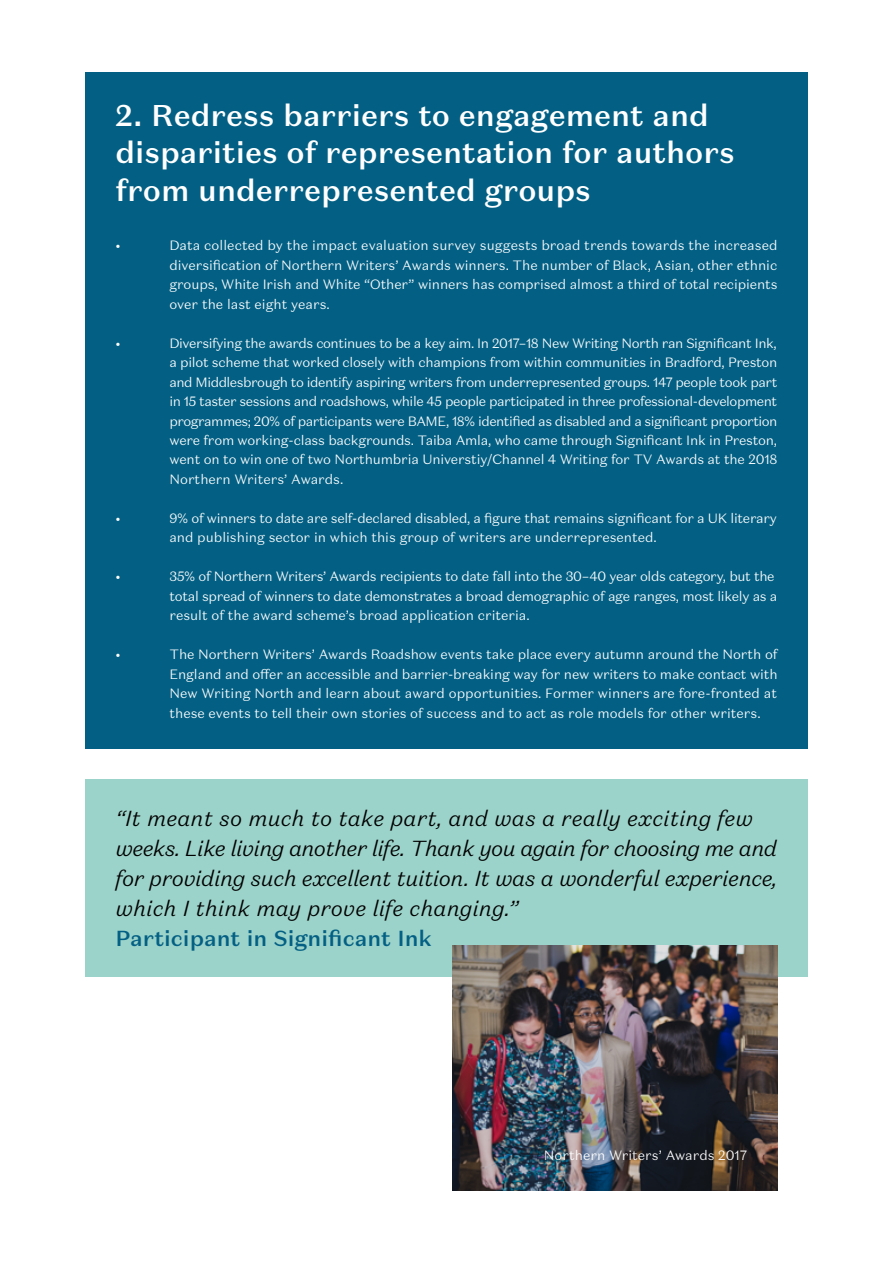
<style>
.page{position:relative;width:893px;height:1263px;background:#fff}
.page>*{position:absolute;margin:0;border:0;box-sizing:border-box;transform-origin:0 0}
.t1{font:500 30px/37.5px "Domaine Sans Text";color:#fff}
.t2{font:italic 300 21.75px/30px "Domaine Sans Text";letter-spacing:-.02em;color:#000}
.t3{font:500 21.75px "Domaine Sans Text";color:#036084}
.t4{font:300 13.5px/19.5px "Domaine Sans Text";letter-spacing:-.01em;color:#fff;text-align:justify}
</style>
<div class="page">
<div style="left:85px;top:72px;width:723px;height:676px;background:#036084"></div>
<div style="left:85px;top:779px;width:723px;height:197px;background:#9bd2c9"></div>
<img style="left:453px;top:946px;width:324px;height:245px">
<h1 class="t1" style="left:115px;top:96px;width:621px">2. Redress barriers to engagement and disparities of representation for authors from underrepresented groups</h1>
<p class="t4" style="left:115px;top:235px;width:7px">•</p>
<p class="t4" style="left:169px;top:235px;width:610px">Data collected by the impact evaluation survey suggests broad trends towards the increased diversification of Northern Writers’ Awards winners. The number of Black, Asian, other ethnic groups, White Irish and White “Other” winners has comprised almost a third of total recipients over the last eight years.</p>
<p class="t4" style="left:115px;top:333px;width:7px">•</p>
<p class="t4" style="left:169px;top:333px;width:610px">Diversifying the awards continues to be a key aim. In 2017–18 New Writing North ran Significant Ink, a pilot scheme that worked closely with champions from within communities in Bradford, Preston and Middlesbrough to identify aspiring writers from underrepresented groups. 147 people took part in 15 taster sessions and roadshows, while 45 people participated in three professional-development programmes; 20% of participants were BAME, 18% identified as disabled and a significant proportion were from working-class backgrounds. Taiba Amla, who came through Significant Ink in Preston, went on to win one of two Northumbria Universtiy/Channel 4 Writing for TV Awards at the 2018<br>Northern Writers’ Awards.</p>
<p class="t4" style="left:115px;top:508px;width:7px">•</p>
<p class="t4" style="left:169px;top:508px;width:609px">9% of winners to date are self-declared disabled, a figure that remains significant for a UK literary and publishing sector in which this group of writers are underrepresented.</p>
<p class="t4" style="left:115px;top:567px;width:7px">•</p>
<p class="t4" style="left:169px;top:567px;width:609px;text-align:left">35% of Northern Writers’ Awards recipients to date fall into the 30–40 year olds category, but the total spread of winners to date demonstrates a broad demographic of age ranges, most likely as a result of the award scheme’s broad application criteria.</p>
<p class="t4" style="left:115px;top:645px;width:7px">•</p>
<p class="t4" style="left:169px;top:645px;width:610px">The Northern Writers’ Awards Roadshow events take place every autumn around the North of England and offer an accessible and barrier-breaking way for new writers to make contact with New Writing North and learn about award opportunities. Former winners are fore-fronted at these events to tell their own stories of success and to act as role models for other writers.</p>
<h2 class="t2" style="left:115px;top:803px;width:664px">“It meant so much to take part, and was a really exciting few weeks. Like living another life. Thank you again for choosing me and for providing such excellent tuition. It was a wonderful experience, which I think may prove life changing.”</h2>
<h2 class="t3" style="left:115px;top:924px;width:318px">Participant in Significant Ink</h2>
<p class="t4" style="left:544px;top:1146px;width:205px">Northern Writers’ Awards 2017</p>
</div>
